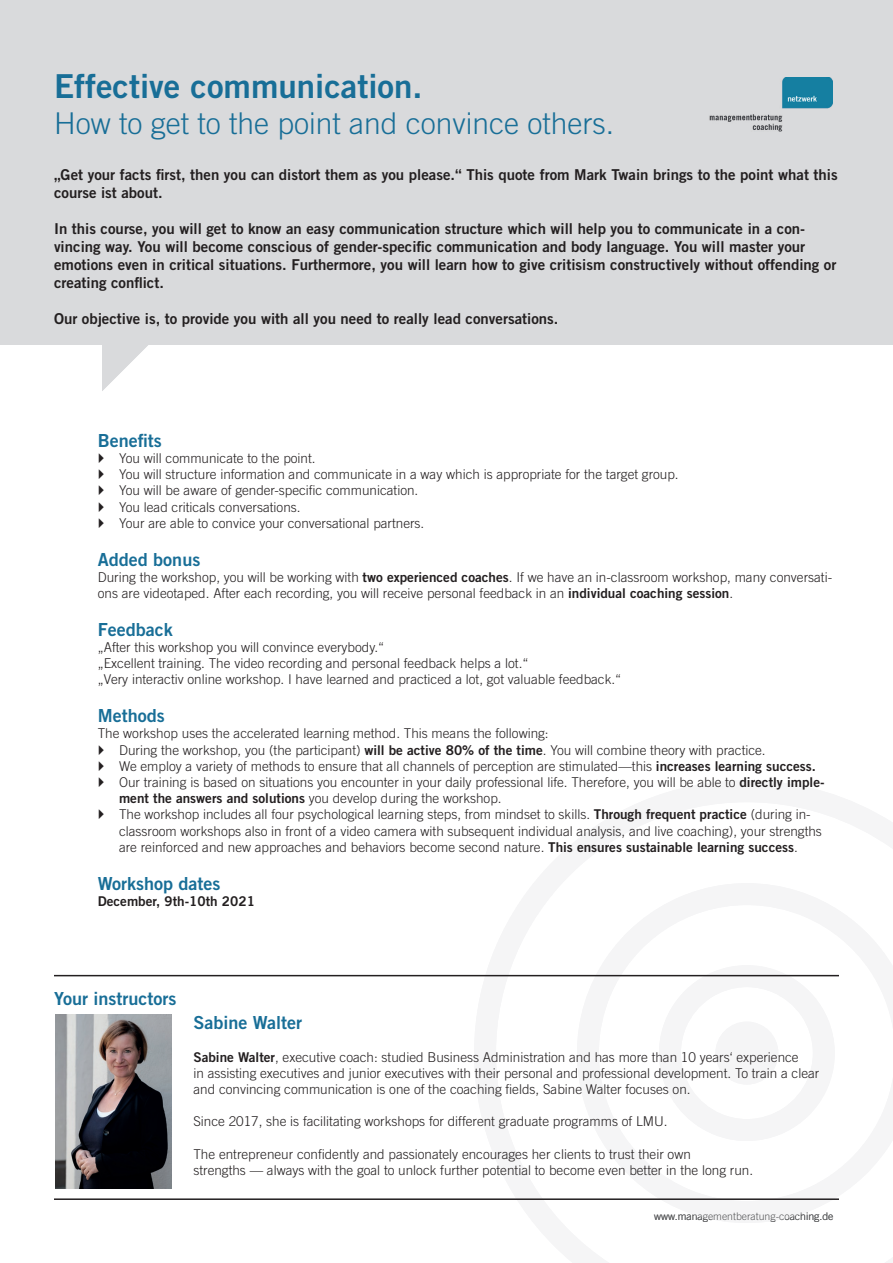
<style>
.page{position:relative;width:893px;height:1263px;background:#fff}
.page>*{position:absolute;margin:0;border:0;box-sizing:border-box;transform-origin:0 0}
.t1{font:33px "Trade Gothic LT Std Bd 2";color:#186e97}
.t2{font:300 30px "Trade Gothic LT Std";color:#186e97}
.t3{font:18px "Trade Gothic LT Std Bd 2";color:#186e97}
.t4{font:15px/18px "Trade Gothic LT Std Bd 2";color:#231f20}
.t5{font:300 13.5px/16.2px "Trade Gothic LT Std";color:#231f20}
.t6{font:13.5px "Trade Gothic LT Std Bd 2";color:#231f20}
.t7{font:300 10.5px "Trade Gothic LT Std";color:#57585a}
.s1{font-family:"Trade Gothic LT Std Bd 2";font-weight:400}
</style>
<div class="page">
<div style="left:0;top:0;width:893px;height:344px;background:#d9dadc"></div>
<svg style="left:102px;top:344px;width:75px;height:47px"></svg>
<div style="left:715px;top:1022px;width:63px;height:62px;background:#f5f5f6;border-radius:50%"></div>
<hr style="left:54px;top:975px;width:785px;height:1px;background:#231f20">
<hr style="left:54px;top:1198px;width:785px;height:2px;background:#231f20">
<img style="left:55px;top:1015px;width:117px;height:174px">
<h1 class="t1" style="left:54px;top:65px;width:370px">Effective communication.</h1>
<h2 class="t2" style="left:54px;top:105px;width:562px">How to get to the point and convince others.</h2>
<p class="t4" style="left:54px;top:165px;width:785px">„Get your facts first, then you can distort them as you please.“ This quote from Mark Twain brings to the point what this course ist about.</p>
<p class="t4" style="left:54px;top:219px;width:784px">In this course, you will get to know an easy communication structure which will help you to communicate in a con&shy;vincing way. You will become conscious of gender-specific communication and body language. You will master your emotions even in critical situations. Furthermore, you will learn how to give critisism constructively without offending or creating conflict.</p>
<p class="t4" style="left:54px;top:309px;width:506px">Our objective is, to provide you with all you need to really lead conversations.</p>
<h3 class="t3" style="left:98px;top:429px;width:66px">Benefits</h3>
<p class="t5" style="left:119px;top:450px;width:561px">You will communicate to the point.<br>You will structure information and communicate in a way which is appropriate for the target group.<br>You will be aware of gender-specific communication.<br>You lead criticals conversations.<br>Your are able to convice your conversational partners.</p>
<h3 class="t3" style="left:98px;top:548px;width:104px">Added bonus</h3>
<p class="t5" style="left:98px;top:569px;width:736px">During the workshop, you will be working with <span class="s1">two experienced coaches</span>. If we have an in-classroom workshop, many conversati&shy;ons are videotaped. After each recording, you will receive personal feedback in an <span class="s1">individual coaching session</span>.</p>
<h3 class="t3" style="left:98px;top:618px;width:77px">Feedback</h3>
<p class="t5" style="left:98px;top:639px;width:525px">„After this workshop you will convince everybody.“<br>„Excellent training. The video recording and personal feedback helps a lot.“<br>„Very interactiv online workshop. I have learned and practiced a lot, got valuable feedback.“</p>
<h3 class="t3" style="left:98px;top:705px;width:68px">Methods</h3>
<p class="t5" style="left:119px;top:725px;width:707px;text-indent:-21px">The workshop uses the accelerated learning method. This means the following:<br>During the workshop, you (the participant) <span class="s1">will be active 80% of the time</span>. You will combine theory with practice.<br>We employ a variety of methods to ensure that all channels of perception are stimulated—this <span class="s1">increases learning success.<br></span>Our training is based on situations you encounter in your daily professional life. Therefore, you will be able to <span class="s1">directly imple&shy;ment the answers and solutions</span> you develop during the workshop.<br>The workshop includes all four psychological learning steps, from mindset to skills. <span class="s1">Through frequent practice</span> (during in&shy;classroom workshops also in front of a video camera with subsequent individual analysis, and live coaching), your strengths are reinforced and new approaches and behaviors become second nature. <span class="s1">This ensures sustainable learning success</span>.</p>
<h3 class="t3" style="left:98px;top:872px;width:124px">Workshop dates</h3>
<p class="t6" style="left:98px;top:893px;width:159px">December, 9th-10th 2021</p>
<h3 class="t3" style="left:54px;top:988px;width:124px">Your instructors</h3>
<h3 class="t3" style="left:193px;top:1012px;width:110px">Sabine Walter</h3>
<p class="t5" style="left:193px;top:1048px;width:627px"><span class="s1">Sabine Walter</span>, executive coach: studied Business Administration and has more than 10 years‘ experience<br>in assisting executives and junior executives with their personal and professional development. To train a clear and convincing communication is one of the coaching fields, Sabine Walter focuses on.</p>
<p class="t5" style="left:193px;top:1113px;width:476px">Since 2017, she is facilitating workshops for different graduate programms of LMU.</p>
<p class="t5" style="left:193px;top:1146px;width:561px">The entrepreneur confidently and passionately encourages her clients to trust their own<br>strengths — always with the goal to unlock further potential to become even better in the long run.</p>
<p class="t7" style="left:654px;top:1209px;width:181px">www.managementberatung-coaching.de</p>
</div>
